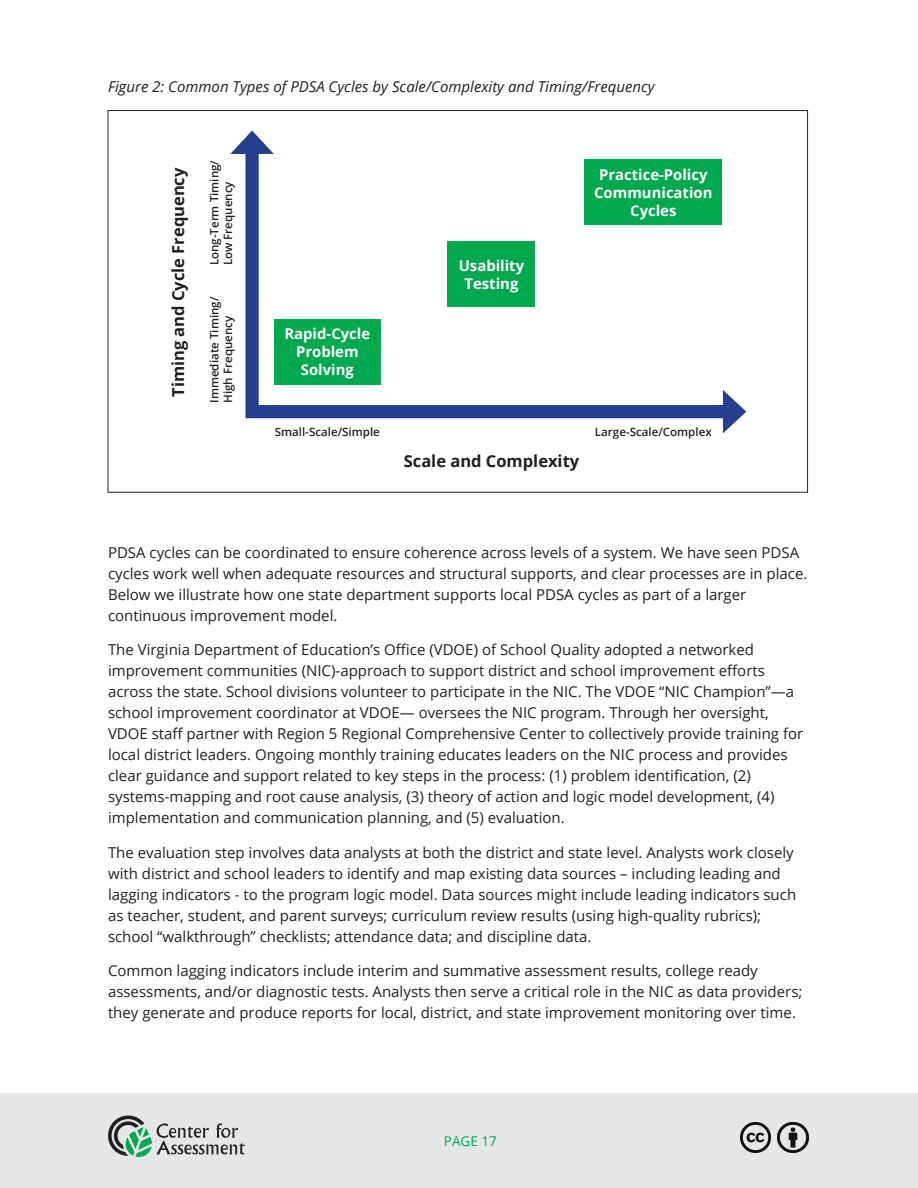
<style>
.page{position:relative;width:918px;height:1188px;background:#fff}
.page>*{position:absolute;margin:0;border:0;box-sizing:border-box;transform-origin:0 0}
.t1{font:700 16.5px "Open Sans";color:#231f20}
.t2{font:15px/21px "Open Sans";color:#231f20}
.t3{font:italic 15px "Open Sans";color:#231f20}
.t4{font:700 14.85px/17.9px "Open Sans";color:#fff;text-align:center}
.t5{font:13.5px "Open Sans";color:#00a84e}
.t6{font:600 11.55px/13.8px "Open Sans";color:#231f20}
</style>
<div class="page">
<div style="left:0;top:1094px;width:918px;height:94px;background:#e6e7e9"></div>
<svg style="left:108px;top:1116px;width:137px;height:41px"></svg>
<img style="left:778px;top:1122px;width:30px;height:31px">
<img style="left:740px;top:1122px;width:31px;height:30px">
<svg style="left:245px;top:154px;width:478px;height:271px"></svg>
<svg style="left:230px;top:131px;width:44px;height:23px"></svg>
<svg style="left:723px;top:390px;width:23px;height:43px"></svg>
<div style="left:274px;top:319px;width:106px;height:65px;background:#00a84e"></div>
<div style="left:448px;top:242px;width:87px;height:65px;background:#00a84e"></div>
<div style="left:585px;top:160px;width:137px;height:65px;background:#00a84e"></div>
<p class="t3" style="left:108px;top:77px;width:548px">Figure 2: Common Types of PDSA Cycles by Scale/Complexity and Timing/Frequency</p>
<p class="t1" style="left:167px;top:397px;width:231px;rotate:-90deg">Timing and Cycle Frequency</p>
<p class="t6" style="left:207px;top:265px;width:107px;rotate:-90deg">Long-Term Timing/<br>Low Frequency</p>
<p class="t6" style="left:207px;top:403px;width:107px;rotate:-90deg">Immediate Timing/<br>High Frequency</p>
<p class="t4" style="left:284px;top:325px;width:87px">Rapid-Cycle<br>Problem<br>Solving</p>
<p class="t4" style="left:459px;top:256px;width:67px">Usability<br>Testing</p>
<p class="t4" style="left:594px;top:166px;width:120px">Practice-Policy<br>Communication<br>Cycles</p>
<p class="t6" style="left:275px;top:425px;width:107px">Small-Scale/Simple</p>
<p class="t6" style="left:595px;top:425px;width:118px">Large-Scale/Complex</p>
<p class="t1" style="left:404px;top:450px;width:177px">Scale and Complexity</p>
<p class="t2" style="left:108px;top:542px;width:701px">PDSA cycles can be coordinated to ensure coherence across levels of a system. We have seen PDSA cycles work well when adequate resources and structural supports, and clear processes are in place.<br>Below we illustrate how one state department supports local PDSA cycles as part of a larger continuous improvement model.</p>
<p class="t2" style="left:108px;top:639px;width:697px">The Virginia Department of Education’s Office (VDOE) of School Quality adopted a networked improvement communities (NIC)-approach to support district and school improvement efforts across the state. School divisions volunteer to participate in the NIC. The VDOE “NIC Champion”—a school improvement coordinator at VDOE— oversees the NIC program. Through her oversight, VDOE staff partner with Region 5 Regional Comprehensive Center to collectively provide training for local district leaders. Ongoing monthly training educates leaders on the NIC process and provides clear guidance and support related to key steps in the process: (1) problem identification, (2) systems-mapping and root cause analysis, (3) theory of action and logic model development, (4) implementation and communication planning, and (5) evaluation.</p>
<p class="t2" style="left:108px;top:842px;width:690px">The evaluation step involves data analysts at both the district and state level. Analysts work closely with district and school leaders to identify and map existing data sources – including leading and lagging indicators - to the program logic model. Data sources might include leading indicators such as teacher, student, and parent surveys; curriculum review results (using high-quality rubrics); school “walkthrough” checklists; attendance data; and discipline data.</p>
<p class="t2" style="left:108px;top:960px;width:696px">Common lagging indicators include interim and summative assessment results, college ready assessments, and/or diagnostic tests. Analysts then serve a critical role in the NIC as data providers; they generate and produce reports for local, district, and state improvement monitoring over time.</p>
<p class="t5" style="left:444px;top:1132px;width:54px">PAGE 17</p>
</div>
